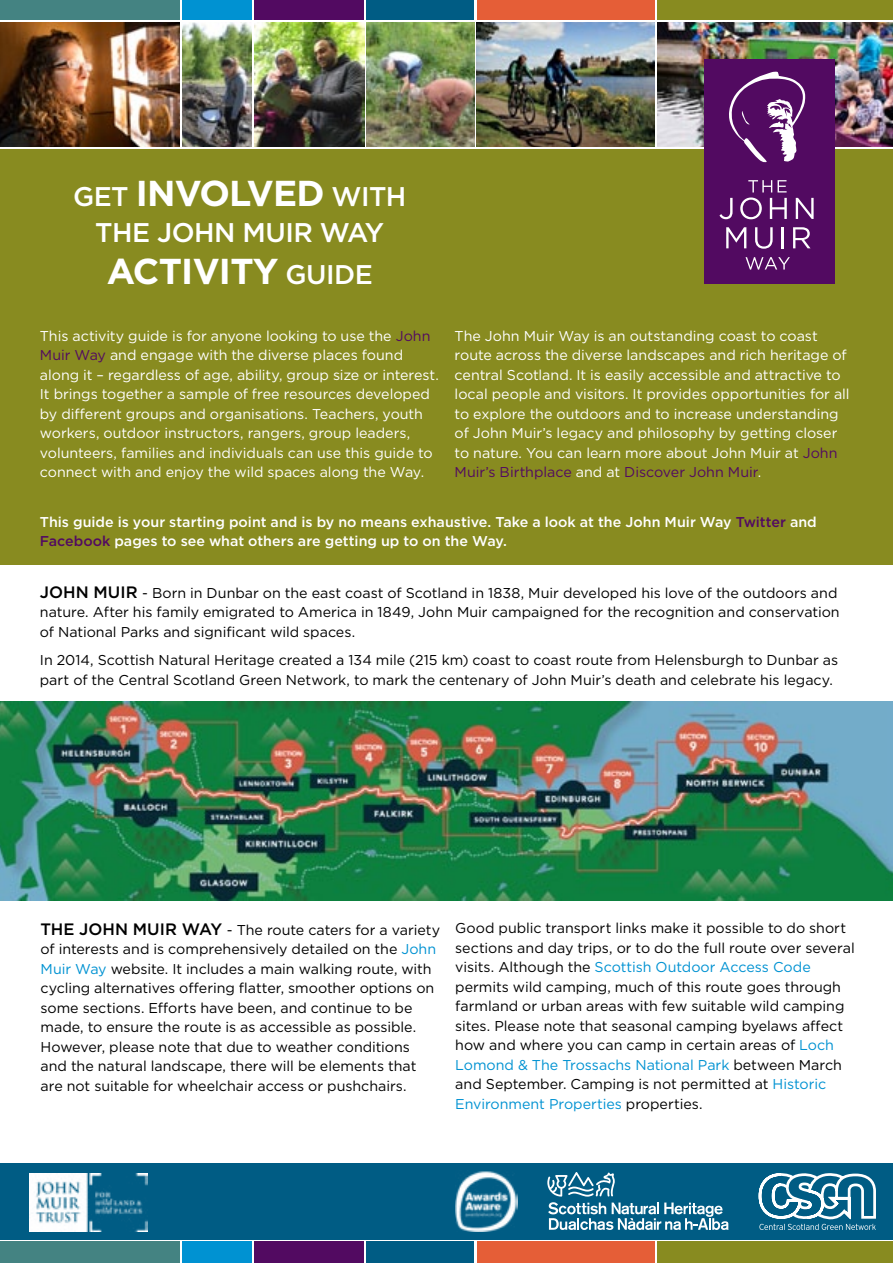
<style>
.page{position:relative;width:893px;height:1263px;background:#fff}
.page>*{position:absolute;margin:0;border:0;box-sizing:border-box;transform-origin:0 0}
.t1{font:700 36px "Gotham";letter-spacing:-.02em;color:#fff}
.t2{font:500 27px "Gotham";letter-spacing:-.02em;color:#fff}
.t3{font:14.25px/19.5px "Gotham";color:#000}
.t4{font:14.25px/19.5px "Gotham";color:#fff}
.t5{font:500 14.25px/19.5px "Gotham";color:#fff}
.s1{font-weight:500;font-size:27px}
.s2{color:#520a61}
.s3{font-weight:500;font-size:16.5px}
.s4{color:#0092d2}
</style>
<div class="page">
<div style="left:0;top:1163px;width:893px;height:76px;background:#005c84"></div>
<div style="left:0;top:149px;width:893px;height:416px;background:#888b20"></div>
<div style="left:0;top:0;width:180px;height:20px;background:#448382"></div>
<div style="left:182px;top:0;width:70px;height:20px;background:#0092d2"></div>
<div style="left:254px;top:0;width:110px;height:20px;background:#520a61"></div>
<div style="left:367px;top:0;width:107px;height:20px;background:#005c84"></div>
<div style="left:477px;top:0;width:177px;height:20px;background:#e55e37"></div>
<div style="left:657px;top:0;width:236px;height:20px;background:#888b20"></div>
<div style="left:0;top:1242px;width:180px;height:21px;background:#448382"></div>
<div style="left:182px;top:1242px;width:70px;height:21px;background:#0092d2"></div>
<div style="left:254px;top:1242px;width:110px;height:21px;background:#520a61"></div>
<div style="left:367px;top:1242px;width:107px;height:21px;background:#005c84"></div>
<div style="left:477px;top:1242px;width:177px;height:21px;background:#e55e37"></div>
<div style="left:657px;top:1242px;width:236px;height:21px;background:#888b20"></div>
<img style="left:0;top:22px;width:180px;height:125px">
<img style="left:182px;top:22px;width:70px;height:125px">
<img style="left:254px;top:22px;width:110px;height:125px">
<img style="left:367px;top:22px;width:107px;height:125px">
<img style="left:477px;top:22px;width:177px;height:125px">
<img style="left:657px;top:22px;width:236px;height:125px">
<svg style="left:547px;top:1172px;width:182px;height:58px"></svg>
<svg style="left:759px;top:1173px;width:117px;height:57px"></svg>
<div style="left:704px;top:60px;width:130px;height:224px;background:#520a61"></div>
<svg style="left:729px;top:71px;width:76px;height:92px"></svg>
<svg style="left:719px;top:198px;width:14px;height:21px"></svg>
<svg style="left:740px;top:180px;width:47px;height:39px"></svg>
<svg style="left:796px;top:198px;width:18px;height:21px"></svg>
<svg style="left:726px;top:227px;width:20px;height:21px"></svg>
<svg style="left:755px;top:227px;width:18px;height:22px"></svg>
<hr style="left:781px;top:227px;width:3px;height:21px;background:#fff">
<svg style="left:793px;top:227px;width:17px;height:21px"></svg>
<svg style="left:745px;top:257px;width:45px;height:13px"></svg>
<img style="left:0;top:701px;width:893px;height:199px">
<img style="left:29px;top:1173px;width:118px;height:58px">
<img style="left:455px;top:1171px;width:62px;height:61px">
<h1 class="t1" style="left:73px;top:169px;width:335px"><span class="s1">GET</span> INVOLVED <span class="s1">WITH</span></h1>
<h2 class="t2" style="left:95px;top:215px;width:290px">THE JOHN MUIR WAY</h2>
<h1 class="t1" style="left:107px;top:247px;width:268px">ACTIVITY <span class="s1">GUIDE</span></h1>
<p class="t4" style="left:40px;top:326px;width:401px">This activity guide is for anyone looking to use the <span class="s2">John Muir Way</span> and engage with the diverse places found along it – regardless of age, ability, group size or interest.<br>It brings together a sample of free resources developed by different groups and organisations. Teachers, youth workers, outdoor instructors, rangers, group leaders, volunteers, families and individuals can use this guide to connect with and enjoy the wild spaces along the Way.</p>
<p class="t4" style="left:455px;top:326px;width:396px">The John Muir Way is an outstanding coast to coast route across the diverse landscapes and rich heritage of central Scotland. It is easily accessible and attractive to local people and visitors. It provides opportunities for all to explore the outdoors and to increase understanding of John Muir’s legacy and philosophy by getting closer to nature. You can learn more about John Muir at <span class="s2">John Muir’s Birthplace</span> and at <span class="s2">Discover John Muir</span>.</p>
<p class="t5" style="left:40px;top:512px;width:778px">This guide is your starting point and is by no means exhaustive. Take a look at the John Muir Way <span class="s2">Twitter</span> and<br><span class="s2">Facebook</span> pages to see what others are getting up to on the Way.</p>
<p class="t3" style="left:40px;top:583px;width:801px"><span class="s3">JOHN MUIR</span> - Born in Dunbar on the east coast of Scotland in 1838, Muir developed his love of the outdoors and nature. After his family emigrated to America in 1849, John Muir campaigned for the recognition and conservation of National Parks and significant wild spaces.</p>
<p class="t3" style="left:40px;top:650px;width:800px">In 2014, Scottish Natural Heritage created a 134 mile (215 km) coast to coast route from Helensburgh to Dunbar as part of the Central Scotland Green Network, to mark the centenary of John Muir’s death and celebrate his legacy.</p>
<p class="t3" style="left:41px;top:920px;width:401px"><span class="s3">THE JOHN MUIR WAY</span> - The route caters for a variety of interests and is comprehensively detailed on the <span class="s4">John Muir Way</span> website. It includes a main walking route, with cycling alternatives offering flatter, smoother options on some sections. Efforts have been, and continue to be made, to ensure the route is as accessible as possible.<br>However, please note that due to weather conditions and the natural landscape, there will be elements that are not suitable for wheelchair access or pushchairs.</p>
<p class="t3" style="left:455px;top:918px;width:401px">Good public transport links make it possible to do short sections and day trips, or to do the full route over several visits. Although the <span class="s4">Scottish Outdoor Access Code </span>permits wild camping, much of this route goes through farmland or urban areas with few suitable wild camping sites. Please note that seasonal camping byelaws affect how and where you can camp in certain areas of <span class="s4">Loch Lomond &amp; The Trossachs National Park</span> between March and September. Camping is not permitted at <span class="s4">Historic Environment Properties</span> properties.</p>
</div>
